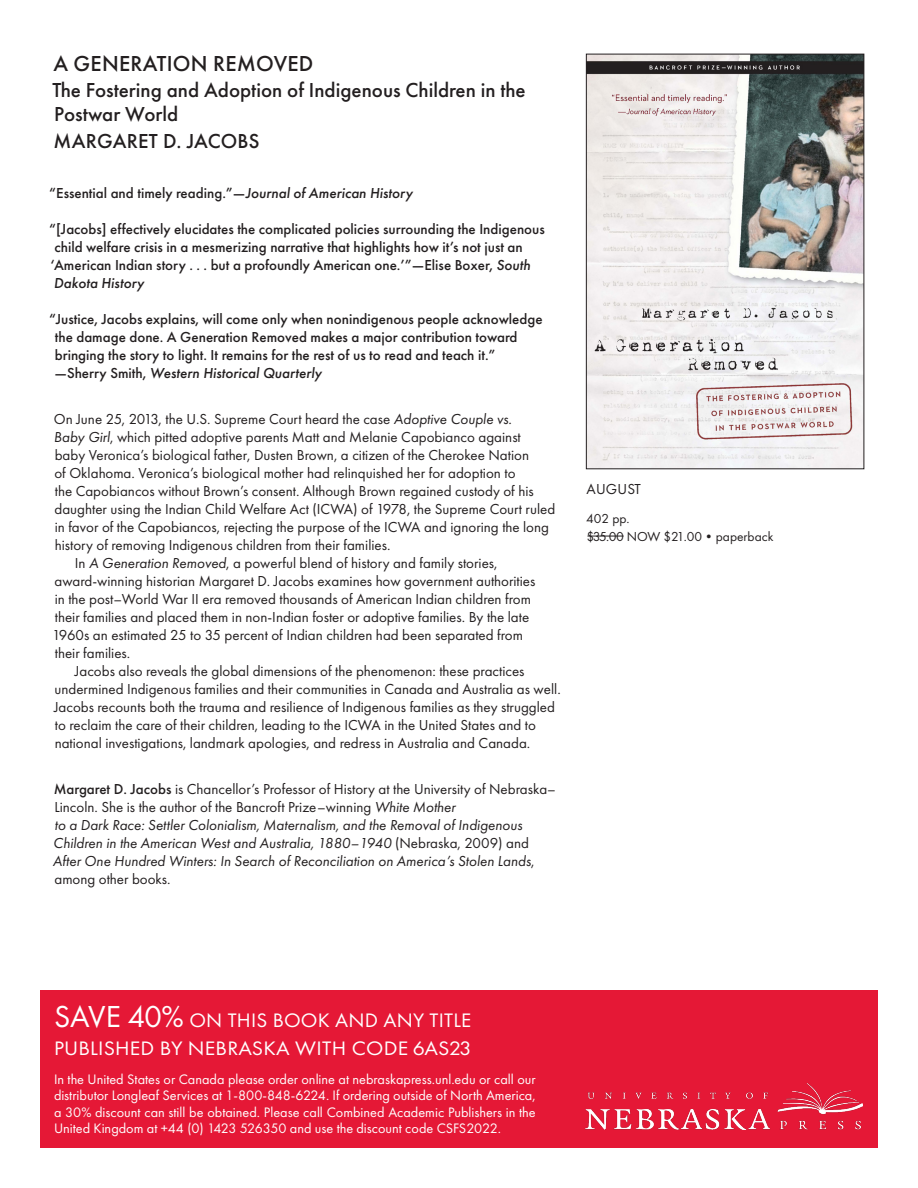
<style>
.page{position:relative;width:918px;height:1188px;background:#fff}
.page>*{position:absolute;margin:0;border:0;box-sizing:border-box;transform-origin:0 0}
.t1{font:500 22.5px "Futura PT";letter-spacing:.01em;color:#231f20}
.BODY{font:500 21px/24px "Futura PT";color:#231f20}
.t2{font:20.25px/28.5px "Futura PT";letter-spacing:.005em;color:#fff;scale:1.04 1}
.BODY-2{font:15px "Futura PT";color:#231f20}
.BODY-3{font:500 15px/18px "Futura PT";color:#231f20}
.BODY-4{font:italic 15px/18px "Futura PT";color:#231f20}
.BOOK_INFO{font:15px "Futura PT";letter-spacing:.01em;color:#231f20}
.t3{font:14.25px/16.5px "Futura PT";color:#fff;text-align:justify}
.BOOK_INFO-2{font:13.5px/18px "Futura PT";color:#231f20}
.s1{font-style:italic}
.s2{font-weight:500;font-style:normal}
.s3{font-style:normal}
.s4{font-size:31.5px}
.s5{font-style:inherit}
</style>
<div class="page">
<div style="left:40px;top:990px;width:838px;height:157px;background:#e51836"></div>
<img style="left:586px;top:1083px;width:276px;height:47px">
<hr style="left:587px;top:536px;width:37px;height:1px;background:#231f20">
<img style="left:588px;top:56px;width:274px;height:411px">
<div style="left:586px;top:54px;width:278px;height:415px;border:1px solid #231f20"></div>
<p class="t1" style="left:53px;top:50px;width:262px">A GENERATION REMOVED</p>
<p class="BODY" style="left:53px;top:78px;width:475px">The Fostering and Adoption of Indigenous Children in the<br>Postwar World</p>
<p class="BODY" style="left:54px;top:129px;width:207px">MARGARET D. JACOBS</p>
<p class="BODY-3" style="left:49px;top:184px;width:365px">“Essential and timely reading.”—<span class="s1">Journal of American History</span></p>
<p class="BODY-3" style="left:49px;top:220px;width:497px">“[Jacobs] effectively elucidates the complicated policies surrounding the Indigenous child welfare crisis in a mesmerizing narrative that highlights how it’s not just an ‘American Indian story . . . but a profoundly American one.’”—Elise Boxer, <span class="s1">South Dakota History</span></p>
<p class="BODY-3" style="left:55px;top:310px;width:490px;text-indent:-5px">“Justice, Jacobs explains, will come only when nonindigenous people acknowledge the damage done. A Generation Removed makes a major contribution toward bringing the story to light. It remains for the rest of us to read and teach it.” —Sherry Smith, <span class="s1">Western Historical Quarterly</span></p>
<p class="BODY-2" style="left:54px;top:410px;width:459px">On June 25, 2013, the U.S. Supreme Court heard the case <span class="s1">Adoptive Couple vs.</span></p>
<p class="BODY-2" style="left:54px;top:428px;width:469px"><span class="s1">Baby Girl</span>, which pitted adoptive parents Matt and Melanie Capobianco against</p>
<p class="BODY-2" style="left:55px;top:446px;width:476px">baby Veronica’s biological father, Dusten Brown, a citizen of the Cherokee Nation</p>
<p class="BODY-2" style="left:54px;top:464px;width:463px">of Oklahoma. Veronica’s biological mother had relinquished her for adoption to</p>
<p class="BODY-2" style="left:55px;top:482px;width:480px">the Capobiancos without Brown’s consent. Although Brown regained custody of his</p>
<p class="BODY-2" style="left:54px;top:500px;width:502px">daughter using the Indian Child Welfare Act (ICWA) of 1978, the Supreme Court ruled</p>
<p class="BODY-2" style="left:55px;top:518px;width:496px">in favor of the Capobiancos, rejecting the purpose of the ICWA and ignoring the long</p>
<p class="BODY-2" style="left:55px;top:536px;width:337px">history of removing Indigenous children from their families.</p>
<p class="BODY-2" style="left:75px;top:554px;width:424px">In <span class="s1">A Generation Removed</span>, a powerful blend of history and family stories,</p>
<p class="BODY-2" style="left:54px;top:572px;width:482px">award-winning historian Margaret D. Jacobs examines how government authorities</p>
<p class="BODY-2" style="left:55px;top:590px;width:478px">in the post–World War II era removed thousands of American Indian children from</p>
<p class="BODY-2" style="left:55px;top:608px;width:476px">their families and placed them in non-Indian foster or adoptive families. By the late</p>
<p class="BODY-2" style="left:52px;top:626px;width:472px">1960s an estimated 25 to 35 percent of Indian children had been separated from</p>
<p class="BODY-2" style="left:55px;top:644px;width:77px">their families.</p>
<p class="BODY-2" style="left:75px;top:662px;width:451px">Jacobs also reveals the global dimensions of the phenomenon: these practices</p>
<p class="BODY-2" style="left:54px;top:680px;width:508px">undermined Indigenous families and their communities in Canada and Australia as well.</p>
<p class="BODY-2" style="left:54px;top:698px;width:503px">Jacobs recounts both the trauma and resilience of Indigenous families as they struggled</p>
<p class="BODY-2" style="left:55px;top:716px;width:483px">to reclaim the care of their children, leading to the ICWA in the United States and to</p>
<p class="BODY-2" style="left:55px;top:734px;width:477px">national investigations, landmark apologies, and redress in Australia and Canada.</p>
<p class="BODY-4" style="left:53px;top:780px;width:505px"><span class="s2">Margaret D. Jacobs</span> <span class="s3">is Chancellor’s Professor of History at the University of Nebraska– Lincoln. She is the author of the Bancroft Prize–winning</span> White Mother<br>to a Dark Race: Settler Colonialism, Maternalism, and the Removal of Indigenous Children in the American West and Australia, 1880–1940 <span class="s3">(Nebraska, 2009) and </span>After One Hundred Winters: In Search of Reconciliation on America’s Stolen Lands<span class="s3">, among other books.</span></p>
<p class="BOOK_INFO" style="left:587px;top:480px;width:56px">AUGUST</p>
<p class="BOOK_INFO-2" style="left:586px;top:509px;width:189px">402 pp.<br>$35.00 NOW $21.00•paperback</p>
<h3 class="t2" style="left:54px;top:1005px;width:403px"><span class="s4">SAVE 40%</span> ON THIS BOOK AND ANY TITLE<br>PUBLISHED BY NEBRASKA <span class="s5">WITH</span> CODE 6AS23</h3>
<p class="t3" style="left:54px;top:1071px;width:483px">In the United States or Canada please order online at nebraskapress.unl.edu or call our distributor Longleaf Services at 1-800-848-6224. If ordering outside of North America, a 30% discount can still be obtained. Please call Combined Academic Publishers in the United Kingdom at +44 (0) 1423 526350 and use the discount code CSFS2022.</p>
</div>
